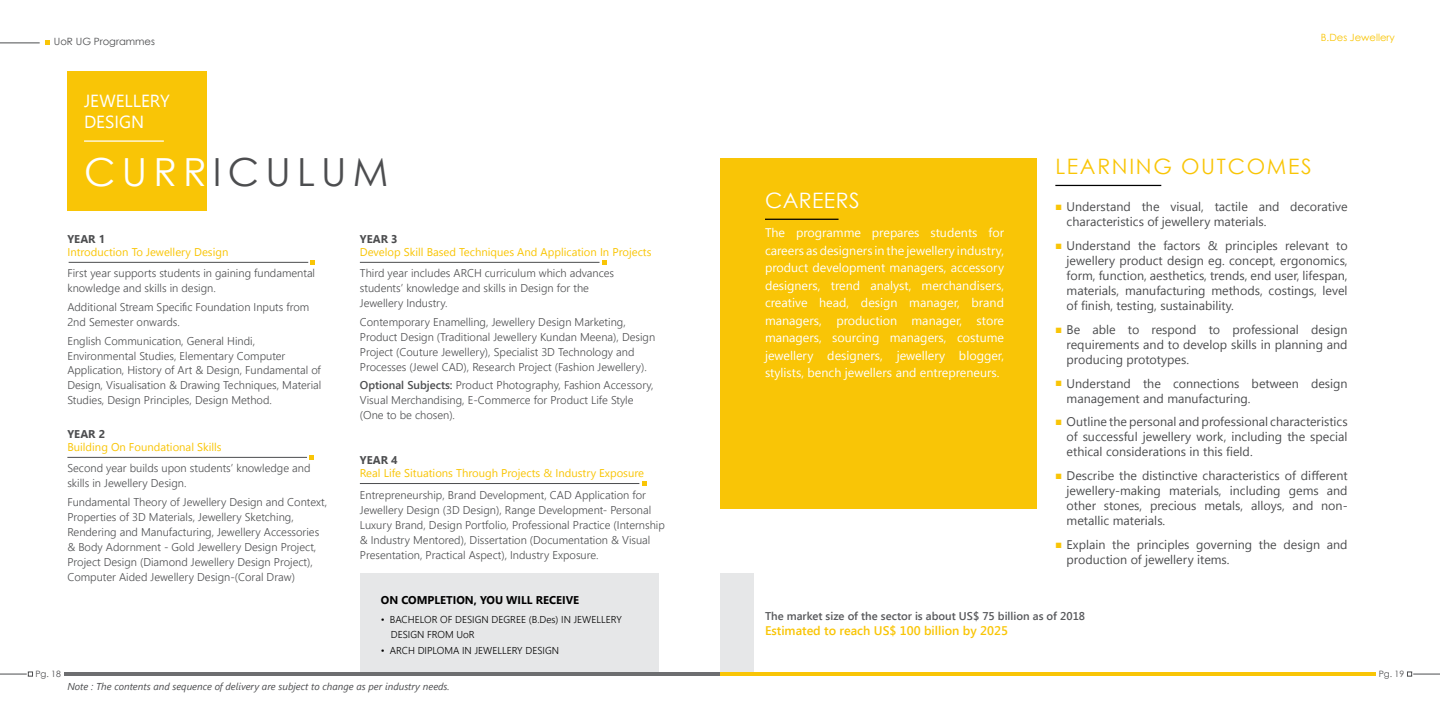
<style>
.page{position:relative;width:1440px;height:720px;background:#fff}
.page>*{position:absolute;margin:0;border:0;box-sizing:border-box;transform-origin:0 0}
.t1{font:38.75px "Century Gothic";letter-spacing:.16em;color:#4c4d4f}
.t2{font:21.25px "Century Gothic";letter-spacing:.08em;color:#f9c506}
.t3{font:21.25px "Century Gothic";letter-spacing:.02em;color:#fff}
.t4{font:17.5px/21px "Segoe UI";color:#fff}
.t5{font:12.5px/15px "Segoe UI";color:#4c4d4f;text-align:justify}
.t6{font:12.5px/17.5px "Segoe UI";color:#fff;text-align:justify}
.t7{font:600 12.5px "Segoe UI";color:#f9c506}
.t8{font:300 11.25px/15px "Segoe UI";color:#4c4d4f}
.t9{font:11.25px "Segoe UI";color:#f9c506}
.t10{font:600 11.25px "Segoe UI";color:#57585b}
.t11{font:700 11.25px "Segoe UI";color:#000}
.t12{font:700 11.25px "Segoe UI";color:#4c4d4f}
.t13{font:300 10px/15px "Segoe UI";color:#000}
.t14{font:italic 10px "Segoe UI";color:#4c4d4f}
.t15{font:10px "Century Gothic";color:#4c4d4f}
.t16{font:10px "Century Gothic";color:#f9c506}
.t17{font:8.75px "Century Gothic";color:#4d4d4f}
.s1{color:#fff}
.s2{font-weight:600}
.s3{font-size:7.5px;color:#f9c506}
</style>
<div class="page">
<svg style="left:0;top:672px;width:33px;height:4px"></svg>
<svg style="left:1407px;top:672px;width:33px;height:4px"></svg>
<div style="left:720px;top:574px;width:33px;height:102px;background:#e6e7e8"></div>
<div style="left:360px;top:574px;width:299px;height:102px;background:#e6e7e8"></div>
<hr style="left:1055px;top:185px;width:106px;height:1px;background:#000">
<div style="left:720px;top:158px;width:317px;height:350px;background:#f9c506"></div>
<div style="left:67px;top:71px;width:140px;height:140px;background:#f9c506"></div>
<hr style="left:69px;top:262px;width:239px;height:1px;background:#4c4d4f">
<svg style="left:311px;top:260px;width:4px;height:4px"></svg>
<hr style="left:360px;top:262px;width:240px;height:1px;background:#4c4d4f">
<svg style="left:602px;top:260px;width:4px;height:4px"></svg>
<hr style="left:67px;top:457px;width:240px;height:1px;background:#4c4d4f">
<svg style="left:310px;top:455px;width:4px;height:4px"></svg>
<hr style="left:360px;top:483px;width:279px;height:1px;background:#4c4d4f">
<svg style="left:642px;top:481px;width:4px;height:5px"></svg>
<hr style="left:64px;top:672px;width:656px;height:4px;background:#6d6e70">
<hr style="left:720px;top:672px;width:656px;height:4px;background:#f9c506">
<hr style="left:0;top:43px;width:40px;height:1px;background:#4c4d4f">
<svg style="left:45px;top:41px;width:5px;height:4px"></svg>
<hr style="left:84px;top:140px;width:80px;height:2px;background:#fff">
<hr style="left:765px;top:219px;width:74px;height:1px;background:#000">
<p class="t15" style="left:54px;top:34px;width:103px">UoR UG Programmes</p>
<h3 class="t4" style="left:84px;top:90px;width:87px">JEWELLERY<br>DESIGN</h3>
<h1 class="t1" style="left:84px;top:145px;width:306px"><span class="s1">CURR</span>ICULUM</h1>
<p class="t12" style="left:67px;top:230px;width:39px">YEAR 1</p>
<p class="t9" style="left:67px;top:243px;width:163px">Introduction To Jewellery Design</p>
<p class="t8" style="left:67px;top:266px;width:249px">First year supports students in gaining fundamental knowledge and skills in design.</p>
<p class="t8" style="left:67px;top:299px;width:243px">Additional Stream Specific Foundation Inputs from<br>2nd Semester onwards.</p>
<p class="t8" style="left:67px;top:333px;width:256px">English Communication, General Hindi, Environmental Studies, Elementary Computer Application, History of Art &amp; Design, Fundamental of Design, Visualisation &amp; Drawing Techniques, Material Studies, Design Principles, Design Method.</p>
<p class="t12" style="left:67px;top:425px;width:39px">YEAR 2</p>
<p class="t9" style="left:67px;top:438px;width:156px">Building On Foundational Skills</p>
<p class="t8" style="left:67px;top:461px;width:245px">Second year builds upon students’ knowledge and skills in Jewellery Design.</p>
<p class="t8" style="left:67px;top:494px;width:261px">Fundamental Theory of Jewellery Design and Context, Properties of 3D Materials, Jewellery Sketching, Rendering and Manufacturing, Jewellery Accessories &amp; Body Adornment - Gold Jewellery Design Project, Project Design (Diamond Jewellery Design Project), Computer Aided Jewellery Design-(Coral Draw)</p>
<p class="t12" style="left:360px;top:230px;width:39px">YEAR 3</p>
<p class="t9" style="left:360px;top:243px;width:293px">Develop Skill Based Techniques And Application In Projects</p>
<p class="t8" style="left:360px;top:266px;width:256px">Third year includes ARCH curriculum which advances students’ knowledge and skills in Design for the<br>Jewellery Industry.</p>
<p class="t8" style="left:360px;top:314px;width:297px">Contemporary Enamelling, Jewellery Design Marketing, Product Design (Traditional Jewellery Kundan Meena), Design Project (Couture Jewellery), Specialist 3D Technology and Processes (Jewel CAD), Research Project (Fashion Jewellery).</p>
<p class="t8" style="left:360px;top:378px;width:295px"><span class="s2">Optional Subjects:</span> Product Photography, Fashion Accessory,<br>Visual Merchandising, E-Commerce for Product Life Style (One to be chosen).</p>
<p class="t12" style="left:360px;top:451px;width:39px">YEAR 4</p>
<p class="t9" style="left:360px;top:464px;width:286px">Real Life Situations Through Projects &amp; Industry Exposure</p>
<p class="t8" style="left:360px;top:487px;width:306px">Entrepreneurship, Brand Development, CAD Application for Jewellery Design (3D Design), Range Development- Personal Luxury Brand, Design Portfolio, Professional Practice (Internship &amp; Industry Mentored), Dissertation (Documentation &amp; Visual Presentation, Practical Aspect), Industry Exposure.</p>
<p class="t11" style="left:381px;top:591px;width:200px">ON COMPLETION, YOU WILL RECEIVE</p>
<p class="t13" style="left:391px;top:612px;width:233px;text-indent:-10px">• BACHELOR OF DESIGN DEGREE (B.Des) IN JEWELLERY<br>DESIGN FROM UoR</p>
<p class="t13" style="left:381px;top:643px;width:180px">• ARCH DIPLOMA IN JEWELLERY DESIGN</p>
<h2 class="t3" style="left:765px;top:186px;width:96px">CAREERS</h2>
<p class="t6" style="left:765px;top:224px;width:241px">The programme prepares students for careers as designers in the jewellery industry, product development managers, accessory designers, trend analyst, merchandisers, creative head, design manager, brand managers, production manager, store managers, sourcing managers, costume jewellery designers, jewellery blogger, stylists, bench jewellers and entrepreneurs.</p>
<p class="t16" style="left:1321px;top:31px;width:76px">B.Des Jewellery</p>
<h2 class="t2" style="left:1055px;top:152px;width:258px">LEARNING OUTCOMES</h2>
<p class="t5" style="left:1067px;top:199px;width:283px;text-indent:-11px"><span class="s3">■</span> Understand the visual, tactile and decorative characteristics of jewellery materials.</p>
<p class="t5" style="left:1067px;top:238px;width:283px;text-indent:-11px"><span class="s3">■</span> Understand the factors &amp; principles relevant to jewellery product design eg. concept, ergonomics, form, function, aesthetics, trends, end user, lifespan, materials, manufacturing methods, costings, level of finish, testing, sustainability.</p>
<p class="t5" style="left:1067px;top:322px;width:283px;text-indent:-11px"><span class="s3">■</span> Be able to respond to professional design requirements and to develop skills in planning and producing prototypes.</p>
<p class="t5" style="left:1067px;top:376px;width:283px;text-indent:-11px"><span class="s3">■</span> Understand the connections between design management and manufacturing.</p>
<p class="t5" style="left:1067px;top:414px;width:283px;text-indent:-11px"><span class="s3">■</span> Outline the personal and professional characteristics of successful jewellery work, including the special ethical considerations in this field.</p>
<p class="t5" style="left:1067px;top:468px;width:283px;text-indent:-11px"><span class="s3">■</span> Describe the distinctive characteristics of different jewellery-making materials, including gems and other stones, precious metals, alloys, and non&shy;metallic materials.</p>
<p class="t5" style="left:1067px;top:537px;width:283px;text-indent:-11px"><span class="s3">■</span> Explain the principles governing the design and production of jewellery items.</p>
<p class="t10" style="left:765px;top:608px;width:322px">The market size of the sector is about US$ 75 billion as of 2018</p>
<p class="t7" style="left:765px;top:622px;width:244px">Estimated to reach US$ 100 billion by 2025</p>
<p class="t17" style="left:35px;top:667px;width:27px">Pg. 18</p>
<p class="t17" style="left:1379px;top:667px;width:27px">Pg. 19</p>
<p class="t14" style="left:67px;top:679px;width:384px">Note : The contents and sequence of delivery are subject to change as per industry needs.</p>
</div>
